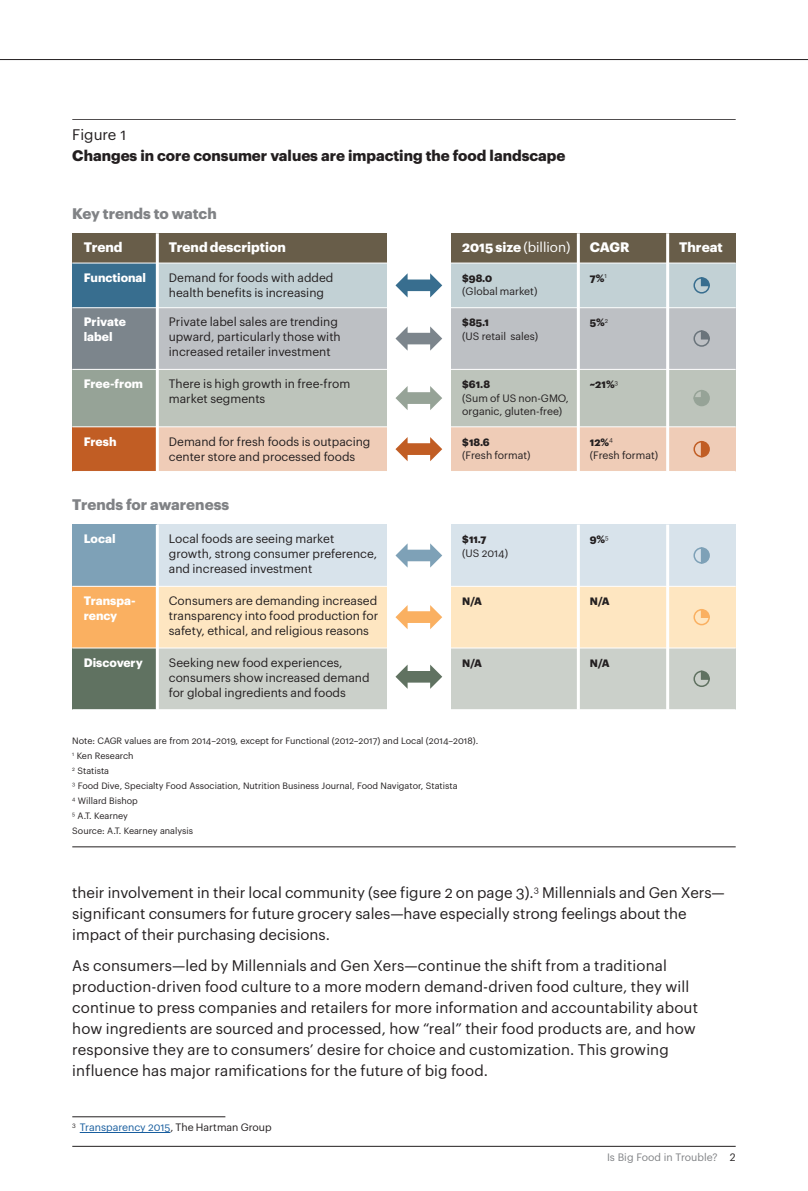
<style>
.page{position:relative;width:808px;height:1191px;background:#fff}
.page>*{position:absolute;margin:0;border:0;box-sizing:border-box;transform-origin:0 0}
.main_text{font:15px/21px "Graphik";letter-spacing:.01em;color:#231f20}
.t1{font:700 15px/21px "Graphik";color:#231f20}
.t2{font:700 15px "Graphik";color:#808285}
.t3{font:700 13.5px "Graphik";color:#fff}
.t4{font:13.5px "Graphik";color:#fff}
.t5{font:12px/15px "Graphik";color:#231f20}
.t6{font:700 12px/15px "Graphik";color:#fff}
.t7{font:10.5px/13.5px "Graphik";color:#231f20}
.Footnote_Top_1_line{font:10.5px "Graphik";color:#175d9e}
.t8{font:700 10.5px "Graphik";color:#231f20}
.t9{font:10.5px "Graphik";color:#808285}
.t10{font:9px/15px "Graphik";color:#231f20}
.s1{font-weight:400}
.s2{font-weight:700}
.s3{color:#231f20}
</style>
<div class="page">
<hr style="left:72px;top:1146px;width:664px;height:1px;background:#231f20">
<hr style="left:0;top:59px;width:808px;height:1px;background:#231f20">
<div style="left:668px;top:524px;width:68px;height:62px;background:#d8e3eb"></div>
<div style="left:668px;top:427px;width:68px;height:44px;background:#efccb7"></div>
<div style="left:668px;top:369px;width:68px;height:58px;background:#bdc4bb"></div>
<div style="left:668px;top:233px;width:68px;height:30px;background:#685d49"></div>
<div style="left:668px;top:308px;width:68px;height:61px;background:#bdc0c4"></div>
<div style="left:668px;top:263px;width:68px;height:45px;background:#c2d1d5"></div>
<hr style="left:72px;top:119px;width:664px;height:1px;background:#231f20">
<hr style="left:72px;top:846px;width:664px;height:1px;background:#231f20">
<div style="left:72px;top:427px;width:85px;height:44px;background:#c15d24"></div>
<div style="left:157px;top:427px;width:230px;height:44px;background:#efccb7"></div>
<div style="left:72px;top:369px;width:85px;height:58px;background:#96a397"></div>
<div style="left:157px;top:369px;width:230px;height:58px;background:#bdc4bb"></div>
<div style="left:72px;top:233px;width:85px;height:30px;background:#685d49"></div>
<div style="left:157px;top:233px;width:230px;height:30px;background:#685d49"></div>
<div style="left:72px;top:308px;width:85px;height:61px;background:#7c858c"></div>
<div style="left:157px;top:308px;width:230px;height:61px;background:#bdc0c4"></div>
<div style="left:72px;top:263px;width:85px;height:45px;background:#386e8f"></div>
<div style="left:157px;top:263px;width:230px;height:45px;background:#c2d1d5"></div>
<hr style="left:156px;top:233px;width:3px;height:238px;background:#fff">
<hr style="left:72px;top:426px;width:315px;height:1px;background:#fff">
<hr style="left:72px;top:369px;width:315px;height:1px;background:#fff">
<hr style="left:72px;top:307px;width:315px;height:1px;background:#fff">
<hr style="left:72px;top:263px;width:315px;height:1px;background:#fff">
<div style="left:451px;top:427px;width:127px;height:44px;background:#efccb7"></div>
<div style="left:578px;top:427px;width:90px;height:44px;background:#efccb7"></div>
<div style="left:451px;top:369px;width:127px;height:58px;background:#bdc4bb"></div>
<div style="left:578px;top:369px;width:90px;height:58px;background:#bdc4bb"></div>
<div style="left:451px;top:233px;width:127px;height:30px;background:#685d49"></div>
<div style="left:578px;top:233px;width:90px;height:30px;background:#685d49"></div>
<div style="left:451px;top:308px;width:127px;height:61px;background:#bdc0c4"></div>
<div style="left:578px;top:308px;width:90px;height:61px;background:#bdc0c4"></div>
<div style="left:451px;top:263px;width:127px;height:45px;background:#c2d1d5"></div>
<div style="left:578px;top:263px;width:90px;height:45px;background:#c2d1d5"></div>
<hr style="left:577px;top:233px;width:3px;height:238px;background:#fff">
<hr style="left:666px;top:233px;width:3px;height:238px;background:#fff">
<hr style="left:451px;top:426px;width:285px;height:1px;background:#fff">
<hr style="left:451px;top:369px;width:285px;height:1px;background:#fff">
<hr style="left:451px;top:307px;width:285px;height:1px;background:#fff">
<hr style="left:451px;top:263px;width:285px;height:1px;background:#fff">
<svg style="left:395px;top:273px;width:47px;height:24px"></svg>
<svg style="left:395px;top:326px;width:47px;height:25px"></svg>
<svg style="left:395px;top:386px;width:47px;height:24px"></svg>
<svg style="left:395px;top:437px;width:47px;height:24px"></svg>
<svg style="left:693px;top:440px;width:17px;height:18px"></svg>
<svg style="left:693px;top:547px;width:17px;height:17px"></svg>
<svg style="left:693px;top:390px;width:17px;height:17px"></svg>
<svg style="left:693px;top:277px;width:17px;height:17px"></svg>
<svg style="left:693px;top:330px;width:17px;height:17px"></svg>
<div style="left:668px;top:648px;width:68px;height:61px;background:#cbd0ca"></div>
<div style="left:668px;top:586px;width:68px;height:62px;background:#fee6c1"></div>
<div style="left:72px;top:648px;width:85px;height:61px;background:#607261"></div>
<div style="left:157px;top:648px;width:230px;height:61px;background:#cbd0ca"></div>
<div style="left:72px;top:586px;width:85px;height:62px;background:#fab061"></div>
<div style="left:157px;top:586px;width:230px;height:62px;background:#fee6c1"></div>
<div style="left:72px;top:524px;width:85px;height:62px;background:#7ea1b7"></div>
<div style="left:157px;top:524px;width:230px;height:62px;background:#d8e3eb"></div>
<hr style="left:156px;top:524px;width:3px;height:185px;background:#fff">
<hr style="left:72px;top:647px;width:315px;height:1px;background:#fff">
<hr style="left:72px;top:586px;width:315px;height:1px;background:#fff">
<div style="left:451px;top:648px;width:127px;height:61px;background:#cbd0ca"></div>
<div style="left:578px;top:648px;width:90px;height:61px;background:#cbd0ca"></div>
<div style="left:451px;top:586px;width:127px;height:62px;background:#fee6c1"></div>
<div style="left:578px;top:586px;width:90px;height:62px;background:#fee6c1"></div>
<div style="left:451px;top:524px;width:127px;height:62px;background:#d8e3eb"></div>
<div style="left:578px;top:524px;width:90px;height:62px;background:#d8e3eb"></div>
<hr style="left:577px;top:524px;width:3px;height:185px;background:#fff">
<hr style="left:666px;top:524px;width:3px;height:185px;background:#fff">
<hr style="left:451px;top:647px;width:285px;height:1px;background:#fff">
<hr style="left:451px;top:586px;width:285px;height:1px;background:#fff">
<svg style="left:395px;top:543px;width:47px;height:24px"></svg>
<svg style="left:395px;top:605px;width:47px;height:24px"></svg>
<svg style="left:395px;top:664px;width:47px;height:25px"></svg>
<svg style="left:693px;top:609px;width:17px;height:17px"></svg>
<svg style="left:693px;top:670px;width:17px;height:17px"></svg>
<hr style="left:72px;top:1116px;width:153px;height:1px;background:#231f20">
<hr style="left:80px;top:1132px;width:90px;height:1px;background:#175d9e">
<p class="t1" style="left:72px;top:123px;width:495px"><span class="s1">Figure 1<br></span>Changes in core consumer values are impacting the food landscape</p>
<p class="t2" style="left:72px;top:201px;width:146px">Key trends to watch</p>
<p class="t3" style="left:84px;top:237px;width:40px">Trend</p>
<p class="t3" style="left:169px;top:237px;width:119px">Trend description</p>
<p class="t4" style="left:462px;top:237px;width:110px"><span class="s2">2015 size</span> (billion)</p>
<p class="t3" style="left:590px;top:237px;width:41px">CAGR</p>
<p class="t6" style="left:84px;top:269px;width:64px">Functional</p>
<p class="t5" style="left:169px;top:269px;width:166px">Demand for foods with added health benefits is increasing</p>
<p class="t7" style="left:462px;top:270px;width:77px"><span class="s2">$98.0<br></span>(Global market)</p>
<p class="t8" style="left:590px;top:270px;width:19px">7%<sup>1</sup></p>
<p class="t6" style="left:84px;top:313px;width:44px">Private label</p>
<p class="t5" style="left:169px;top:313px;width:173px">Private label sales are trending upward, particularly those with increased retailer investment</p>
<p class="t6" style="left:84px;top:375px;width:61px">Free-from</p>
<p class="t5" style="left:169px;top:375px;width:183px">There is high growth in free-from market segments</p>
<p class="t6" style="left:84px;top:432px;width:34px">Fresh</p>
<p class="t5" style="left:169px;top:433px;width:203px">Demand for fresh foods is outpacing center store and processed foods</p>
<p class="t7" style="left:462px;top:315px;width:78px"><span class="s2">$85.1<br></span>(US retail sales)</p>
<p class="t8" style="left:590px;top:314px;width:20px">5%<sup>2</sup></p>
<p class="t7" style="left:462px;top:377px;width:108px"><span class="s2">$61.8<br></span>(Sum of US non-GMO, organic, gluten-free)</p>
<p class="t8" style="left:590px;top:376px;width:30px">~21%<sup>3</sup></p>
<p class="t7" style="left:462px;top:434px;width:70px"><span class="s2">$18.6<br></span>(Fresh format)</p>
<p class="t7" style="left:590px;top:434px;width:70px"><span class="s2">12%</span><sup>4<br></sup>(Fresh format)</p>
<p class="t2" style="left:72px;top:493px;width:158px">Trends for awareness</p>
<p class="t6" style="left:84px;top:530px;width:33px">Local</p>
<p class="t5" style="left:169px;top:530px;width:210px">Local foods are seeing market growth, strong consumer preference, and increased investment</p>
<p class="t7" style="left:462px;top:532px;width:47px"><span class="s2">$11.7<br></span>(US 2014)</p>
<p class="t8" style="left:590px;top:531px;width:20px">9%<sup>5</sup></p>
<p class="t6" style="left:84px;top:592px;width:53px">Transpa&shy;rency</p>
<p class="t5" style="left:169px;top:592px;width:211px;text-align:justify">Consumers are demanding increased transparency into food production for safety, ethical, and religious reasons</p>
<p class="t6" style="left:84px;top:654px;width:61px">Discovery</p>
<p class="t5" style="left:169px;top:654px;width:202px">Seeking new food experiences, consumers show increased demand for global ingredients and foods</p>
<p class="t8" style="left:462px;top:593px;width:21px">N/A</p>
<p class="t8" style="left:590px;top:593px;width:21px">N/A</p>
<p class="t8" style="left:462px;top:655px;width:21px">N/A</p>
<p class="t8" style="left:590px;top:655px;width:21px">N/A</p>
<p class="t10" style="left:72px;top:732px;width:407px">Note: CAGR values are from 2014–2019, except for Functional (2012–2017) and Local (2014–2018).<br><sup>1</sup> Ken Research<br><sup>2</sup> Statista<br><sup>3</sup> Food Dive, Specialty Food Association, Nutrition Business Journal, Food Navigator, Statista<br><sup>4</sup> Willard Bishop<br><sup>5</sup> A.T. Kearney<br>Source: A.T. Kearney analysis</p>
<p class="t3" style="left:679px;top:237px;width:45px">Threat</p>
<p class="main_text" style="left:72px;top:880px;width:654px">their involvement in their local community (see figure 2 on page 3).<sup>3</sup> Millennials and Gen Xers— significant consumers for future grocery sales—have especially strong feelings about the impact of their purchasing decisions.</p>
<p class="main_text" style="left:72px;top:954px;width:627px">As consumers—led by Millennials and Gen Xers—continue the shift from a traditional production-driven food culture to a more modern demand-driven food culture, they will continue to press companies and retailers for more information and accountability about how ingredients are sourced and processed, how “real” their food products are, and how responsive they are to consumers’ desire for choice and customization. This growing influence has major ramifications for the future of big food.</p>
<p class="Footnote_Top_1_line" style="left:72px;top:1119px;width:201px"><sup>3</sup> Transparency 2015<span class="s3">, The Hartman Group</span></p>
<p class="t9" style="left:607px;top:1149px;width:130px">Is Big Food in Trouble? <span class="s3">2</span></p>
</div>
